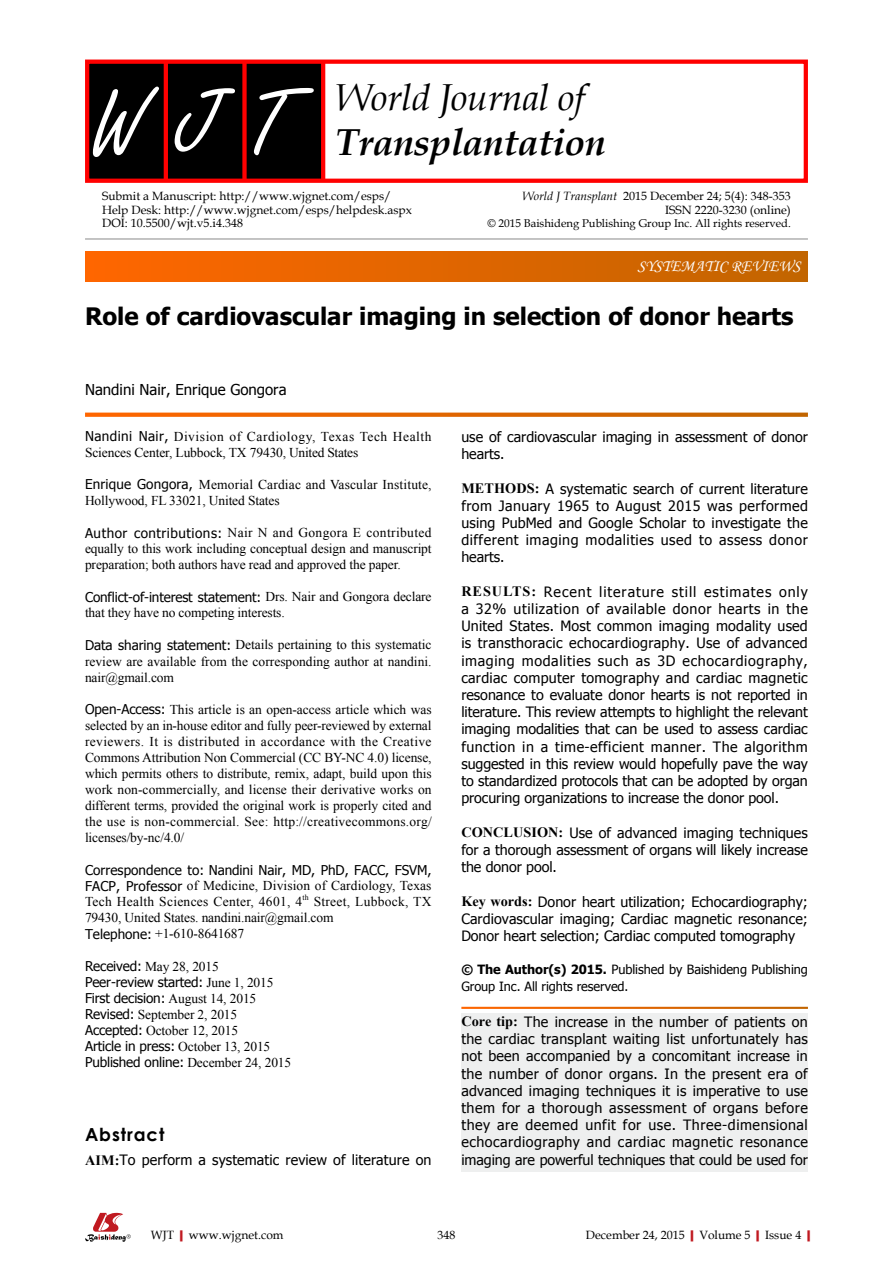
<style>
.page{position:relative;width:893px;height:1263px;background:#fff}
.page>*{position:absolute;margin:0;border:0;box-sizing:border-box;transform-origin:0 0}
.t1{font:97.5px "Freestyle Script";color:#fff}
.t2{font:italic 700 37.5px "Book Antiqua";letter-spacing:-.01em;color:#000}
.t3{font:italic 37.5px "Book Antiqua";letter-spacing:-.01em;color:#000}
.t4{font:700 24px "Tahoma";color:#000}
.t5{font:700 18px "Century Gothic";letter-spacing:.05em;color:#000}
.t6{font:16.5px "Monotype Corsiva";color:#fff}
.t7{font:15px "Tahoma";color:#000}
.t8{font:14.25px/17.2px "Tahoma";letter-spacing:-.005em;color:#000;text-align:justify}
.t9{font:13.5px/16px "Times New Roman";letter-spacing:-.01em;color:#000}
.t10{font:13.5px/16px "Times New Roman";letter-spacing:.01em;color:#000}
.t11{font:12.75px/17.2px "Tahoma";letter-spacing:-.005em;color:#000}
.t12{font:12px/13.5px "Book Antiqua";color:#000;text-align:right}
.t13{font:11.25px "Book Antiqua";color:#000}
.t14{font:7.8px "Times New Roman";color:#000}
.s1{font-style:italic}
.s2{font-family:"Tahoma"}
.s3{font-family:"Times New Roman";font-weight:700}
.s4{font-weight:700}
.s5{font-weight:700;color:#c01920}
</style>
<div class="page">
<div style="left:461px;top:1013px;width:347px;height:159px;background:#eeefef"></div>
<div style="left:85px;top:252px;width:723px;height:29px;background:linear-gradient(to right,#f60,#c16500)"></div>
<hr style="left:85px;top:239px;width:723px;height:1px;background:#898989">
<svg style="left:85px;top:413px;width:723px;height:4px;background:#e16b0a"></svg>
<svg style="left:85px;top:1213px;width:46px;height:29px"></svg>
<div style="left:87px;top:61px;width:236px;height:121px;background:#000"></div>
<hr style="left:164px;top:61px;width:4px;height:121px;background:#f00">
<div style="left:242px;top:61px;width:5px;height:121px;background:#f00"></div>
<hr style="left:321px;top:61px;width:4px;height:121px;background:#f00">
<div style="left:85px;top:60px;width:723px;height:123px;border:4px solid #f00"></div>
<p class="t1" style="left:91px;top:71px;width:202px">WJT</p>
<p class="t3" style="left:336px;top:71px;width:250px">World Journal of</p>
<p class="t2" style="left:336px;top:116px;width:271px">Transplantation</p>
<p class="t12" style="left:102px;top:189px;width:311px;text-align:left">Submit a Manuscript: http://www.wjgnet.com/esps/<br>Help Desk: http://www.wjgnet.com/esps/helpdesk.aspx<br>DOI: 10.5500/wjt.v5.i4.348</p>
<p class="t12" style="left:522px;top:189px;width:270px"><span class="s1">World J Transplant</span> 2015 December 24; 5(4): 348-353<br>ISSN 2220-3230 (online)</p>
<p class="t13" style="left:487px;top:215px;width:305px">© 2015 Baishideng Publishing Group Inc. All rights reserved.</p>
<p class="t6" style="left:637px;top:256px;width:165px">SYSTEMATIC REVIEWS</p>
<p class="t4" style="left:85px;top:299px;width:710px">Role of cardiovascular imaging in selection of donor hearts</p>
<p class="t7" style="left:85px;top:380px;width:203px">Nandini Nair, Enrique Gongora</p>
<p class="t9" style="left:85px;top:428px;width:348px"><span class="s2">Nandini Nair,</span> Division of Cardiology, Texas Tech Health<br>Sciences Center, Lubbock, TX 79430, United States</p>
<p class="t10" style="left:85px;top:476px;width:348px"><span class="s2">Enrique Gongora,</span> Memorial Cardiac and Vascular Institute,<br>Hollywood, FL 33021, United States</p>
<p class="t9" style="left:85px;top:524px;width:348px;text-align:justify"><span class="s2">Author contributions:</span> Nair N and Gongora E contributed equally to this work including conceptual design and manuscript preparation; both authors have read and approved the paper.</p>
<p class="t9" style="left:85px;top:589px;width:348px;line-height:15.6px"><span class="s2">Conflict-of-interest statement:</span> Drs. Nair and Gongora declare that they have no competing interests.</p>
<p class="t9" style="left:85px;top:637px;width:348px;text-align:justify"><span class="s2">Data sharing statement:</span> Details pertaining to this systematic review are available from the corresponding author at nandini. nair@gmail.com</p>
<p class="t9" style="left:85px;top:701px;width:348px;text-align:justify"><span class="s2">Open-Access:</span> This article is an open-access article which was selected by an in-house editor and fully peer-reviewed by external reviewers. It is distributed in accordance with the Creative Commons Attribution Non Commercial (CC BY-NC 4.0) license, which permits others to distribute, remix, adapt, build upon this work non-commercially, and license their derivative works on different terms, provided the original work is properly cited and the use is non-commercial. See: http://creativecommons.org/ licenses/by-nc/4.0/</p>
<p class="t9" style="left:85px;top:862px;width:348px;text-align:justify"><span class="s2">Correspondence to: Nandini Nair, MD, PhD, FACC, FSVM, FACP, Professor</span> of Medicine, Division of Cardiology, Texas Tech Health Sciences Center, 4601, 4</p>
<p class="t14" style="left:303px;top:892px;width:8px">th</p>
<p class="t9" style="left:85px;top:893px;width:348px;text-indent:229px">Street, Lubbock, TX<br>79430, United States. nandini.nair@gmail.com<br><span class="s2">Telephone:</span> +1-610-8641687</p>
<p class="t9" style="left:85px;top:958px;width:208px"><span class="s2">Received:</span> May 28, 2015<br><span class="s2">Peer-review started:</span> June 1, 2015<br><span class="s2">First decision:</span> August 14, 2015<br><span class="s2">Revised:</span> September 2, 2015<br><span class="s2">Accepted:</span> October 12, 2015<br><span class="s2">Article in press:</span> October 13, 2015<br><span class="s2">Published online:</span> December 24, 2015</p>
<p class="t5" style="left:85px;top:1121px;width:81px">Abstract</p>
<p class="t8" style="left:85px;top:1150px;width:348px"><span class="s3">AIM:</span>To perform a systematic review of literature on</p>
<p class="t8" style="left:461px;top:427px;width:348px">use of cardiovascular imaging in assessment of donor hearts.</p>
<p class="t8" style="left:461px;top:479px;width:348px"><span class="s3">METHODS:</span> A systematic search of current literature from January 1965 to August 2015 was performed using PubMed and Google Scholar to investigate the different imaging modalities used to assess donor hearts.</p>
<p class="t8" style="left:461px;top:582px;width:348px"><span class="s3">RESULTS:</span> Recent literature still estimates only a 32% utilization of available donor hearts in the United States. Most common imaging modality used is transthoracic echocardiography. Use of advanced imaging modalities such as 3D echocardiography, cardiac computer tomography and cardiac magnetic resonance to evaluate donor hearts is not reported in literature. This review attempts to highlight the relevant imaging modalities that can be used to assess cardiac function in a time-efficient manner. The algorithm suggested in this review would hopefully pave the way to standardized protocols that can be adopted by organ procuring organizations to increase the donor pool.</p>
<p class="t8" style="left:461px;top:823px;width:348px"><span class="s3">CONCLUSION:</span> Use of advanced imaging techniques for a thorough assessment of organs will likely increase the donor pool.</p>
<p class="t8" style="left:461px;top:892px;width:348px"><span class="s3">Key words:</span> Donor heart utilization; Echocardiography; Cardiovascular imaging; Cardiac magnetic resonance; Donor heart selection; Cardiac computed tomography</p>
<p class="t11" style="left:461px;top:960px;width:348px"><span class="s4">© The Author(s) 2015.</span> Published by Baishideng Publishing<br>Group Inc. All rights reserved.</p>
<p class="t8" style="left:461px;top:1012px;width:348px"><span class="s3">Core tip:</span> The increase in the number of patients on the cardiac transplant waiting list unfortunately has not been accompanied by a concomitant increase in the number of donor organs. In the present era of advanced imaging techniques it is imperative to use them for a thorough assessment of organs before they are deemed unfit for use. Three-dimensional echocardiography and cardiac magnetic resonance imaging are powerful techniques that could be used for</p>
<p class="t12" style="left:151px;top:1227px;width:134px">WJT<span class="s5">|</span>www.wjgnet.com</p>
<p class="t12" style="left:437px;top:1227px;width:19px">348</p>
<p class="t12" style="left:586px;top:1227px;width:231px">December 24, 2015<span class="s5">|</span>Volume 5<span class="s5">|</span>Issue 4<span class="s5">|</span></p>
</div>
